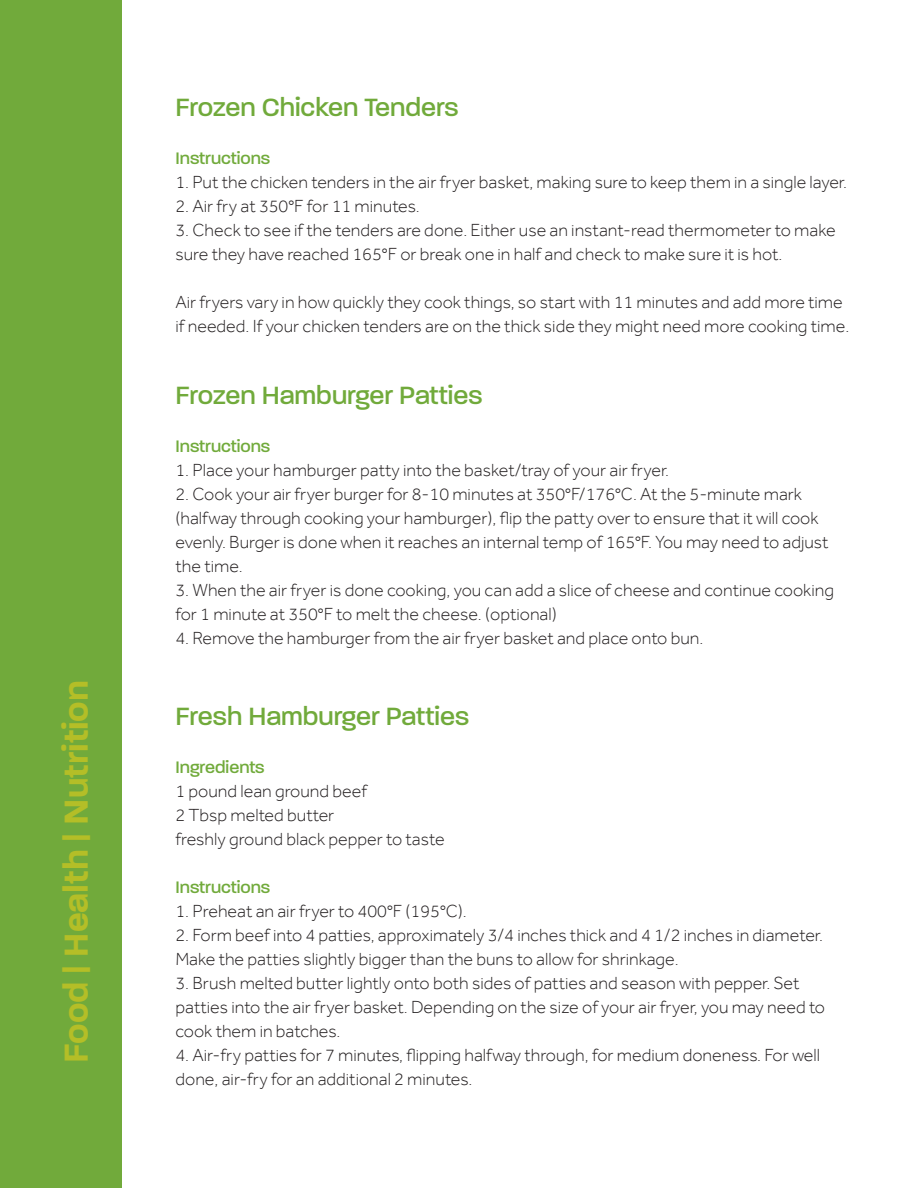
<style>
.page{position:relative;width:918px;height:1188px;background:#fff}
.page>*{position:absolute;margin:0;border:0;box-sizing:border-box;transform-origin:0 0}
.t1{font:600 36px "Paralucent";color:#b4be27}
.t2{font:500 27px "Paralucent";color:#71aa3b}
.t3{font:300 18px/24px "Effra";color:#231f20}
.t4{font:500 18px "Paralucent";color:#71aa3b}
</style>
<div class="page">
<div style="left:0;top:0;width:122px;height:1188px;background:#71aa3b"></div>
<p class="t1" style="left:54px;top:1063px;width:384px;rotate:-90deg">Food | Health | Nutrition</p>
<p class="t2" style="left:176px;top:91px;width:284px">Frozen Chicken Tenders</p>
<p class="t4" style="left:176px;top:148px;width:96px">Instructions</p>
<p class="t3" style="left:176px;top:170px;width:673px">1. Put the chicken tenders in the air fryer basket, making sure to keep them in a single layer.</p>
<p class="t3" style="left:176px;top:194px;width:246px">2. Air fry at 350°F for 11 minutes.</p>
<p class="t3" style="left:176px;top:218px;width:662px">3. Check to see if the tenders are done. Either use an instant-read thermometer to make sure they have reached 165°F or break one in half and check to make sure it is hot.</p>
<p class="t3" style="left:176px;top:290px;width:675px">Air fryers vary in how quickly they cook things, so start with 11 minutes and add more time if needed. If your chicken tenders are on the thick side they might need more cooking time.</p>
<p class="t2" style="left:176px;top:379px;width:309px">Frozen Hamburger Patties</p>
<p class="t4" style="left:176px;top:436px;width:96px">Instructions</p>
<p class="t3" style="left:176px;top:458px;width:495px">1. Place your hamburger patty into the basket/tray of your air fryer.</p>
<p class="t3" style="left:176px;top:482px;width:655px">2. Cook your air fryer burger for 8-10 minutes at 350°F/176°C. At the 5-minute mark (halfway through cooking your hamburger), flip the patty over to ensure that it will cook evenly. Burger is done when it reaches an internal temp of 165°F. You may need to adjust the time.</p>
<p class="t3" style="left:176px;top:578px;width:660px">3. When the air fryer is done cooking, you can add a slice of cheese and continue cooking for 1 minute at 350°F to melt the cheese. (optional)</p>
<p class="t3" style="left:176px;top:626px;width:529px">4. Remove the hamburger from the air fryer basket and place onto bun.</p>
<p class="t2" style="left:176px;top:700px;width:295px">Fresh Hamburger Patties</p>
<p class="t4" style="left:176px;top:757px;width:91px">Ingredients</p>
<p class="t3" style="left:176px;top:779px;width:193px">1 pound lean ground beef</p>
<p class="t3" style="left:176px;top:803px;width:160px">2 Tbsp melted butter</p>
<p class="t3" style="left:176px;top:827px;width:271px">freshly ground black pepper to taste</p>
<p class="t4" style="left:176px;top:877px;width:96px">Instructions</p>
<p class="t3" style="left:176px;top:899px;width:293px">1. Preheat an air fryer to 400°F (195°C).</p>
<p class="t3" style="left:176px;top:923px;width:649px">2. Form beef into 4 patties, approximately 3/4 inches thick and 4 1/2 inches in diameter.<br>Make the patties slightly bigger than the buns to allow for shrinkage.</p>
<p class="t3" style="left:176px;top:971px;width:651px">3. Brush melted butter lightly onto both sides of patties and season with pepper. Set patties into the air fryer basket. Depending on the size of your air fryer, you may need to cook them in batches.</p>
<p class="t3" style="left:176px;top:1043px;width:646px">4. Air-fry patties for 7 minutes, flipping halfway through, for medium doneness. For well done, air-fry for an additional 2 minutes.</p>
</div>
